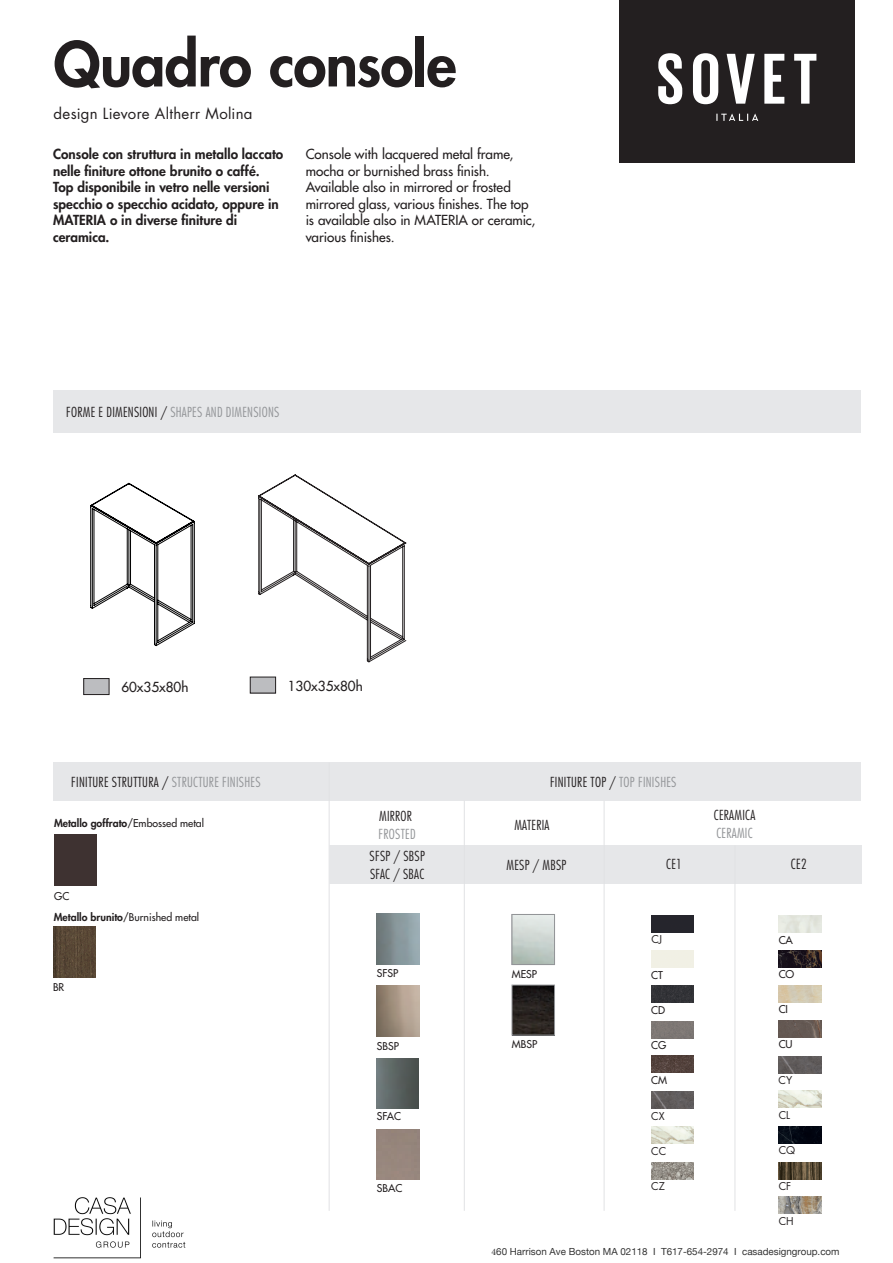
<style>
.page{position:relative;width:893px;height:1263px;background:#fff}
.page>*{position:absolute;margin:0;border:0;box-sizing:border-box;transform-origin:0 0}
.t1{font:800 60px "Futura Std";letter-spacing:-.01em;color:#231f20}
.t2{font:15px "Futura Std";letter-spacing:.02em;color:#231f20}
.t3{font:300 condensed 13.65px "Futura Std";color:#231f20}
.t4{font:500 13.5px/16.5px "Futura Std";color:#231f20}
.t5{font:800 13.5px/16.5px "Futura Std";letter-spacing:.005em;color:#231f20}
.t6{font:300 condensed 13.5px/18px "Futura Std";letter-spacing:.02em;color:#231f20}
.t7{font:300 condensed 13.5px "Futura Std";letter-spacing:.02em;color:#939598}
.t8{font:300 condensed 13.5px "Futura Std";letter-spacing:.02em;color:#919396}
.t9{font:500 10.5px "Futura Std";color:#231f20}
.t10{font:800 10.5px "Futura Std";color:#231f20}
.t11{font:10.5px "Futura Std";color:#231f20}
.t12{font:9.75px "Helvetica Neue";color:#343434}
.s1{color:#231f20}
.s2{color:#939598}
.s3{font-weight:500}
.s4{font-weight:800}
.s5{font-family:"Minion Pro"}
</style>
<div class="page">
<div style="left:620px;top:0;width:235px;height:163px;background:#231f20"></div>
<svg style="left:716px;top:114px;width:42px;height:7px"></svg>
<svg style="left:658px;top:53px;width:158px;height:51px"></svg>
<div style="left:53px;top:390px;width:808px;height:43px;background:#e6e7e9"></div>
<div style="left:54px;top:763px;width:807px;height:38px;background:#e6e7e9"></div>
<hr style="left:329px;top:763px;width:1px;height:448px;background:#e1e2e4">
<div style="left:54px;top:834px;width:43px;height:52px;background:#3e3231"></div>
<img style="left:53px;top:926px;width:43px;height:51px">
<img style="left:377px;top:985px;width:42px;height:51px">
<img style="left:377px;top:914px;width:42px;height:51px">
<img style="left:377px;top:1058px;width:42px;height:50px">
<div style="left:329px;top:845px;width:532px;height:39px;background:#e6e7e9"></div>
<hr style="left:464px;top:801px;width:1px;height:410px;background:#e1e2e4">
<img style="left:514px;top:987px;width:39px;height:46px">
<div style="left:512px;top:985px;width:43px;height:50px;border:1px solid #939598"></div>
<div style="left:512px;top:914px;width:42px;height:50px;background:linear-gradient(to bottom,#eaeeed,#adbbb3)"></div>
<div style="left:512px;top:914px;width:43px;height:51px;border:1px solid #939598"></div>
<hr style="left:604px;top:801px;width:1px;height:410px;background:#e1e2e4">
<hr style="left:735px;top:845px;width:1px;height:366px;background:#e1e2e4">
<svg style="left:90px;top:483px;width:105px;height:163px"></svg>
<div style="left:84px;top:678px;width:25px;height:16px;background:#bcbdc0"></div>
<div style="left:84px;top:678px;width:25px;height:17px;border:1px solid #231f20"></div>
<svg style="left:258px;top:475px;width:148px;height:187px"></svg>
<div style="left:250px;top:677px;width:26px;height:16px;background:#bcbdc0"></div>
<div style="left:250px;top:677px;width:26px;height:16px;border:1px solid #231f20"></div>
<img style="left:651px;top:1092px;width:43px;height:17px">
<img style="left:651px;top:986px;width:43px;height:17px">
<img style="left:651px;top:1126px;width:43px;height:17px">
<img style="left:651px;top:1056px;width:43px;height:17px">
<img style="left:651px;top:1162px;width:43px;height:17px">
<img style="left:651px;top:915px;width:43px;height:17px">
<img style="left:778px;top:985px;width:43px;height:17px">
<img style="left:778px;top:1127px;width:43px;height:17px">
<img style="left:778px;top:950px;width:43px;height:17px">
<img style="left:778px;top:1091px;width:43px;height:17px">
<img style="left:778px;top:1020px;width:43px;height:17px">
<img style="left:778px;top:1056px;width:43px;height:17px">
<img style="left:778px;top:1162px;width:43px;height:17px">
<img style="left:778px;top:1197px;width:43px;height:17px">
<img style="left:778px;top:915px;width:43px;height:17px">
<img style="left:53px;top:1197px;width:133px;height:62px">
<h1 class="t1" style="left:53px;top:26px;width:405px">Quadro console</h1>
<p class="t2" style="left:53px;top:104px;width:201px">design Lievore Altherr Molina</p>
<p class="t5" style="left:53px;top:146px;width:232px">Console con struttura in metallo laccato nelle finiture ottone brunito o caffé.<br>Top disponibile in vetro nelle versioni specchio o specchio acidato, oppure in MATERIA o in diverse finiture di ceramica.</p>
<p class="t4" style="left:306px;top:146px;width:231px">Console with lacquered metal frame, mocha or burnished brass finish.<br>Available also in mirrored or frosted mirrored glass, various finishes. The top is available also in MATERIA or ceramic, various finishes.</p>
<p class="t7" style="left:66px;top:404px;width:215px"><span class="s1">FORME E DIMENSIONI /</span> SHAPES AND DIMENSIONS</p>
<p class="t4" style="left:121px;top:679px;width:69px">60x35x80h</p>
<p class="t4" style="left:288px;top:678px;width:76px">130x35x80h</p>
<p class="t6" style="left:71px;top:773px;width:191px">FINITURE STRUTTURA / <span class="s2">STRUCTURE FINISHES</span></p>
<p class="t6" style="left:550px;top:773px;width:128px">FINITURE TOP / <span class="s2">TOP FINISHES</span></p>
<p class="t10" style="left:54px;top:817px;width:152px">Metallo goffrato<span class="s3">/Embossed metal</span></p>
<p class="t6" style="left:714px;top:806px;width:43px">CERAMICA</p>
<p class="t8" style="left:716px;top:825px;width:38px">CERAMIC</p>
<p class="t6" style="left:379px;top:807px;width:34px">MIRROR</p>
<p class="t7" style="left:379px;top:826px;width:38px">FROSTED</p>
<p class="t6" style="left:514px;top:816px;width:37px">MATERIA</p>
<p class="t6" style="left:506px;top:856px;width:61px">MESP / MBSP</p>
<p class="t6" style="left:370px;top:846px;width:57px">SFSP / SBSP<br>SFAC / SBAC</p>
<p class="t6" style="left:666px;top:855px;width:17px">CE1</p>
<p class="t3" style="left:791px;top:856px;width:17px">CE2</p>
<p class="t9" style="left:54px;top:890px;width:17px">GC</p>
<p class="t9" style="left:54px;top:910px;width:147px"><span class="s4">Metallo brunito</span>/Burnished metal</p>
<p class="t9" style="left:53px;top:981px;width:13px">BR</p>
<p class="t11" style="left:651px;top:932px;width:12px">CJ</p>
<p class="t9" style="left:779px;top:933px;width:16px">CA</p>
<p class="t9" style="left:377px;top:966px;width:23px">SFSP</p>
<p class="t9" style="left:512px;top:967px;width:27px">MESP</p>
<p class="t9" style="left:651px;top:969px;width:13px">CT</p>
<p class="t9" style="left:779px;top:968px;width:17px">CO</p>
<p class="t9" style="left:651px;top:1003px;width:15px">CD</p>
<p class="t9" style="left:779px;top:1003px;width:11px">CI</p>
<p class="t9" style="left:377px;top:1039px;width:24px">SBSP</p>
<p class="t9" style="left:512px;top:1038px;width:27px">MBSP</p>
<p class="t9" style="left:651px;top:1038px;width:17px">CG</p>
<p class="t9" style="left:779px;top:1038px;width:15px">CU</p>
<p class="t9" style="left:651px;top:1073px;width:17px">CM</p>
<p class="t11" style="left:779px;top:1073px;width:15px">CY</p>
<p class="t9" style="left:377px;top:1110px;width:26px">SFAC</p>
<p class="t11" style="left:651px;top:1109px;width:15px">CX</p>
<p class="t11" style="left:779px;top:1109px;width:13px">CL</p>
<p class="t11" style="left:651px;top:1144px;width:17px">CC</p>
<p class="t11" style="left:779px;top:1144px;width:18px">CQ</p>
<p class="t9" style="left:377px;top:1182px;width:27px">SBAC</p>
<p class="t11" style="left:651px;top:1179px;width:15px">CZ</p>
<p class="t11" style="left:779px;top:1179px;width:14px">CF</p>
<p class="t11" style="left:779px;top:1214px;width:17px">CH</p>
<p class="t12" style="left:492px;top:1244px;width:349px"><span class="s5">4</span>60 Harrison Ave Boston MA 02118 I T617-654-2974 I casadesigngroup.com</p>
</div>
